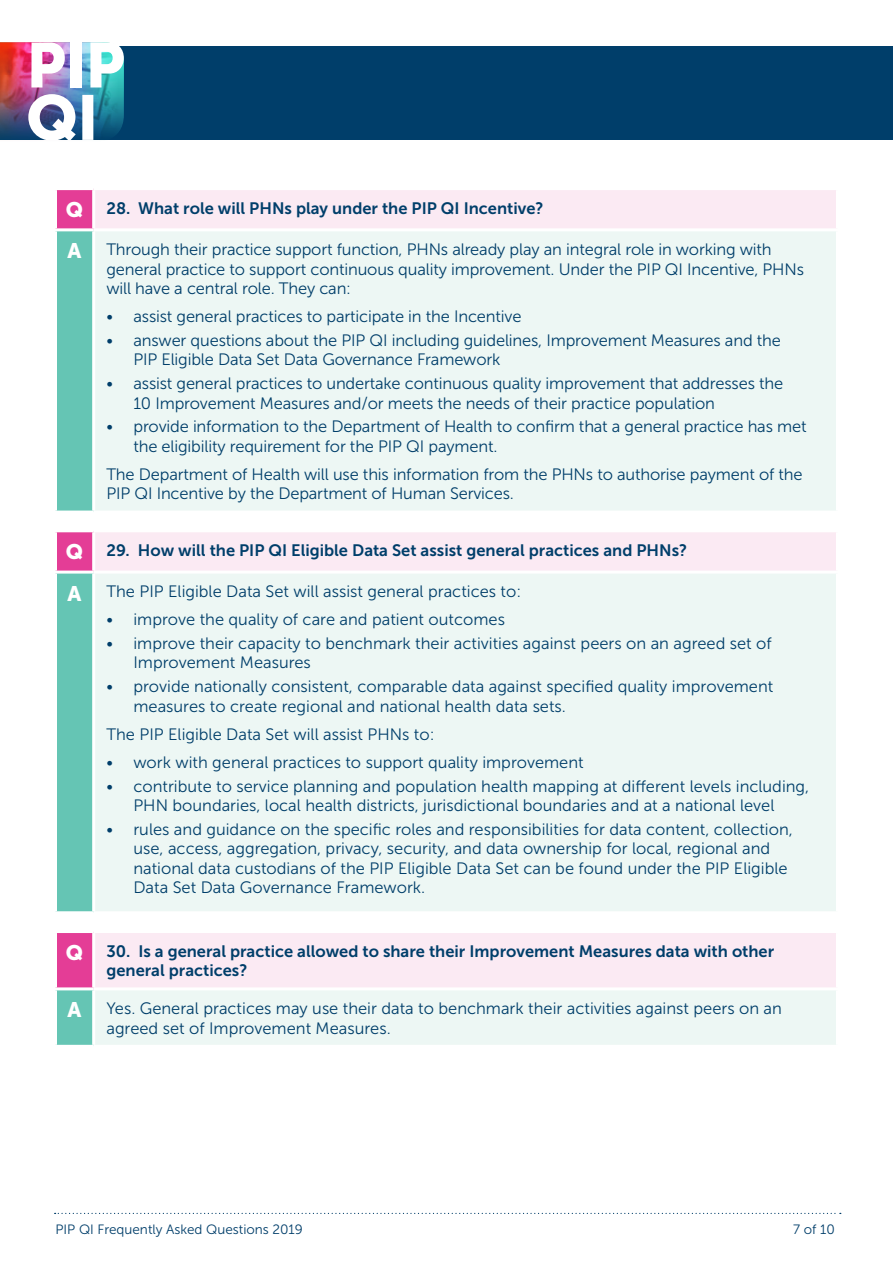
<style>
.page{position:relative;width:893px;height:1263px;background:#fff}
.page>*{position:absolute;margin:0;border:0;box-sizing:border-box;transform-origin:0 0}
.t1{font:63px "Museo Sans 900";color:#fff}
.t2{font:16.5px/19.5px "Museo Sans 300";color:#003e6a}
.t3{font:16.5px/19.5px "Museo Sans 700";color:#003e6a}
.t4{font:13.5px "Museo Sans 300";color:#003e6a}
.s1{font-family:"Museo Sans 900";font-size:21px;color:#fff}
</style>
<div class="page">
<svg style="left:55px;top:1213px;width:786px;height:1px"></svg>
<div style="left:95px;top:190px;width:741px;height:38px;background:#fbeaf3"></div>
<svg style="left:57px;top:190px;width:35px;height:320px;background:#74b4b0"></svg>
<div style="left:95px;top:231px;width:741px;height:279px;background:#edf7f4"></div>
<svg style="left:57px;top:532px;width:779px;height:513px;background:#e4efed"></svg>
<hr style="left:54px;top:228px;width:40px;height:3px;background:#fff">
<hr style="left:92px;top:532px;width:3px;height:39px;background:#fff">
<hr style="left:54px;top:571px;width:40px;height:3px;background:#fff">
<hr style="left:94px;top:571px;width:745px;height:3px;background:#fff">
<hr style="left:92px;top:574px;width:3px;height:337px;background:#fff">
<hr style="left:54px;top:911px;width:40px;height:3px;background:#fff">
<hr style="left:94px;top:911px;width:745px;height:3px;background:#fff">
<hr style="left:54px;top:930px;width:40px;height:3px;background:#fff">
<hr style="left:94px;top:930px;width:745px;height:3px;background:#fff">
<hr style="left:92px;top:933px;width:3px;height:54px;background:#fff">
<hr style="left:54px;top:987px;width:40px;height:3px;background:#fff">
<hr style="left:94px;top:987px;width:745px;height:3px;background:#fff">
<hr style="left:92px;top:990px;width:3px;height:55px;background:#fff">
<div style="left:0;top:46px;width:893px;height:94px;background:#003e6a"></div>
<img style="left:0;top:42px;width:124px;height:98px">
<h1 class="t1" style="left:26px;top:30px;width:100px">PIP</h1>
<p class="t3" style="left:66px;top:198px;width:479px"><span class="s1">Q</span> 28. What role will PHNs play under the PIP QI Incentive?</p>
<p class="t2" style="left:106px;top:240px;width:699px;text-indent:-39px"><span class="s1">A</span> Through their practice support function, PHNs already play an integral role in working with general practice to support continuous quality improvement. Under the PIP QI Incentive, PHNs will have a central role. They can:</p>
<p class="t2" style="left:106px;top:307px;width:416px">• assist general practices to participate in the Incentive</p>
<p class="t2" style="left:133px;top:330px;width:649px;text-indent:-27px">• answer questions about the PIP QI including guidelines, Improvement Measures and the<br>PIP Eligible Data Set Data Governance Framework</p>
<p class="t2" style="left:133px;top:374px;width:651px;text-indent:-27px">• assist general practices to undertake continuous quality improvement that addresses the<br>10 Improvement Measures and/or meets the needs of their practice population</p>
<p class="t2" style="left:133px;top:417px;width:675px;text-indent:-27px">• provide information to the Department of Health to confirm that a general practice has met the eligibility requirement for the PIP QI payment.</p>
<p class="t2" style="left:106px;top:464px;width:698px">The Department of Health will use this information from the PHNs to authorise payment of the<br>PIP QI Incentive by the Department of Human Services.</p>
<p class="t3" style="left:66px;top:540px;width:623px"><span class="s1">Q</span> 29. How will the PIP QI Eligible Data Set assist general practices and PHNs?</p>
<p class="t2" style="left:68px;top:582px;width:455px"><span class="s1">A</span> The PIP Eligible Data Set will assist general practices to:</p>
<p class="t2" style="left:106px;top:610px;width:400px">• improve the quality of care and patient outcomes</p>
<p class="t2" style="left:133px;top:634px;width:640px;text-indent:-27px">• improve their capacity to benchmark their activities against peers on an agreed set of<br>Improvement Measures</p>
<p class="t2" style="left:133px;top:677px;width:641px;text-indent:-27px">• provide nationally consistent, comparable data against specified quality improvement measures to create regional and national health data sets.</p>
<p class="t2" style="left:106px;top:724px;width:330px">The PIP Eligible Data Set will assist PHNs to:</p>
<p class="t2" style="left:106px;top:752px;width:479px">• work with general practices to support quality improvement</p>
<p class="t2" style="left:106px;top:776px;width:704px;text-align:center">• contribute to service planning and population health mapping at different levels including,<br>PHN boundaries, local health districts, jurisdictional boundaries and at a national level</p>
<p class="t2" style="left:133px;top:819px;width:661px;text-indent:-27px">• rules and guidance on the specific roles and responsibilities for data content, collection, use, access, aggregation, privacy, security, and data ownership for local, regional and national data custodians of the PIP Eligible Data Set can be found under the PIP Eligible Data Set Data Governance Framework.</p>
<p class="t3" style="left:106px;top:941px;width:669px;text-indent:-41px"><span class="s1">Q</span> 30. Is a general practice allowed to share their Improvement Measures data with other general practices?</p>
<p class="t2" style="left:106px;top:999px;width:677px;text-indent:-39px"><span class="s1">A</span> Yes. General practices may use their data to benchmark their activities against peers on an agreed set of Improvement Measures.</p>
<p class="t4" style="left:56px;top:1222px;width:249px">PIP QI Frequently Asked Questions 2019</p>
<p class="t4" style="left:793px;top:1222px;width:43px">7 of 10</p>
</div>
